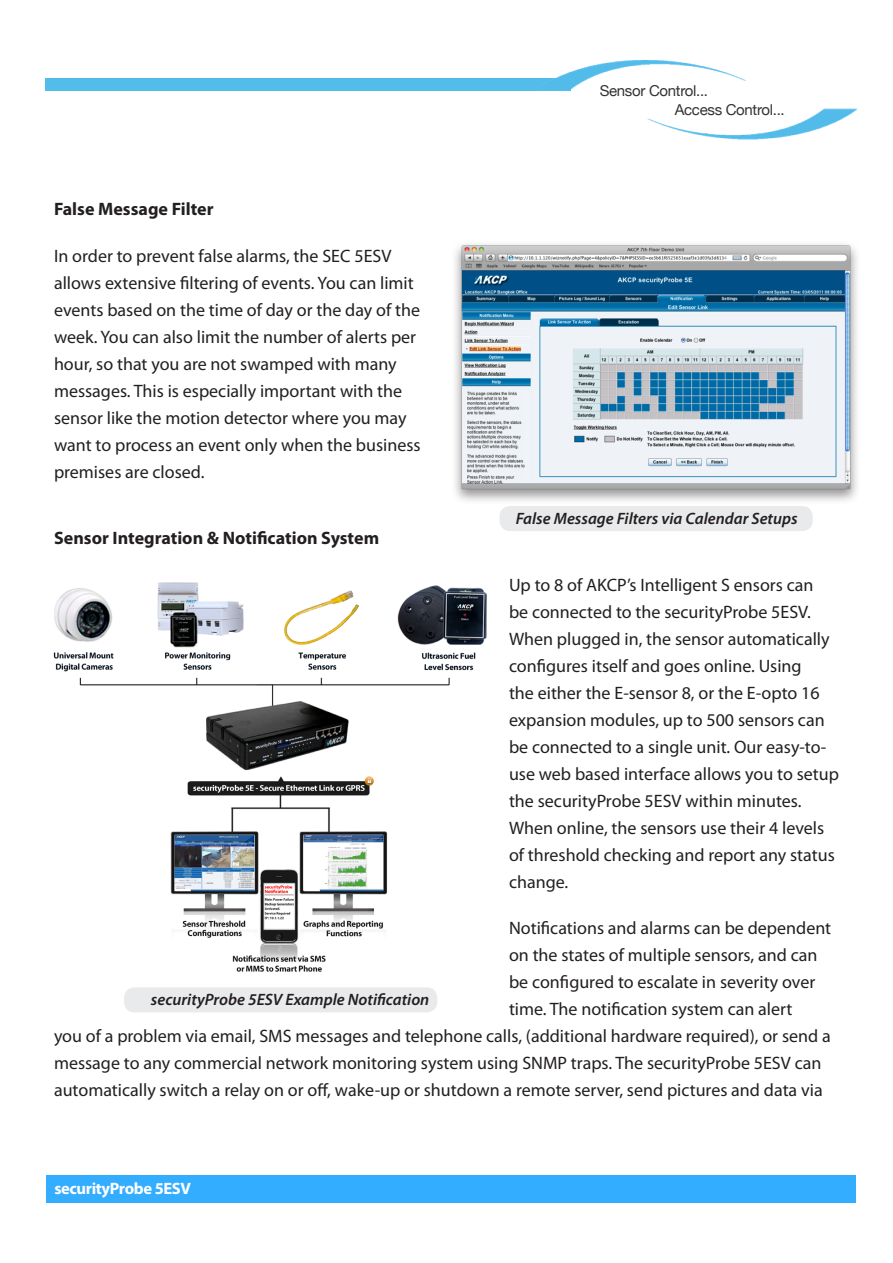
<style>
.page{position:relative;width:893px;height:1263px;background:#fff}
.page>*{position:absolute;margin:0;border:0;box-sizing:border-box;transform-origin:0 0}
.t1{font:18px/27px "Myriad Pro";color:#231f20}
.t2{font:700 18px "Myriad Pro";color:#231f20}
.t3{font:italic 600 16.5px "Myriad Pro";color:#231f20}
.t4{font:700 16.5px "Myriad Pro";letter-spacing:-.025em;color:#fff}
.t5{font:15px/18.8px "Helvetica Neue";letter-spacing:-.02em;color:#333}
</style>
<div class="page">
<div style="left:45px;top:78px;width:526px;height:13px;background:#52bcea"></div>
<div style="left:46px;top:1175px;width:810px;height:27px;background:#33adff"></div>
<img style="left:537px;top:60px;width:321px;height:80px">
<div style="left:596px;top:82px;width:191px;height:36px;background:#fff"></div>
<img style="left:455px;top:244px;width:402px;height:257px">
<img style="left:53px;top:582px;width:434px;height:390px">
<div style="left:124px;top:987px;width:313px;height:25px;background:#e9eaeb;border-radius:10px"></div>
<div style="left:500px;top:506px;width:313px;height:25px;background:#e9eaeb;border-radius:10px"></div>
<p class="t2" style="left:54px;top:198px;width:161px">False Message Filter</p>
<p class="t1" style="left:54px;top:242px;width:339px">In order to prevent false alarms, the SEC 5ESV</p>
<p class="t1" style="left:54px;top:269px;width:361px">allows extensive filtering of events. You can limit</p>
<p class="t1" style="left:54px;top:296px;width:368px">events based on the time of day or the day of the</p>
<p class="t1" style="left:54px;top:323px;width:364px">week. You can also limit the number of alerts per</p>
<p class="t1" style="left:54px;top:350px;width:344px">hour, so that you are not swamped with many</p>
<p class="t1" style="left:54px;top:377px;width:350px">messages. This is especially important with the</p>
<p class="t1" style="left:54px;top:404px;width:354px">sensor like the motion detector where you may</p>
<p class="t1" style="left:54px;top:431px;width:368px">want to process an event only when the business</p>
<p class="t1" style="left:54px;top:458px;width:152px">premises are closed.</p>
<p class="t2" style="left:54px;top:526px;width:327px">Sensor Integration &amp; Notification System</p>
<p class="t5" style="left:675px;top:82px;width:112px;text-indent:-75px">Sensor Control...<br>Access Control...</p>
<p class="t3" style="left:516px;top:508px;width:283px">False Message Filters via Calendar Setups</p>
<p class="t1" style="left:509px;top:571px;width:331px">Up to 8 of AKCP’s Intelligent S ensors can<br>be connected to the securityProbe 5ESV.<br>When plugged in, the sensor automatically configures itself and goes online. Using<br>the either the E-sensor 8, or the E-opto 16 expansion modules, up to 500 sensors can be connected to a single unit. Our easy-to&shy;use web based interface allows you to setup the securityProbe 5ESV within minutes.<br>When online, the sensors use their 4 levels of threshold checking and report any status change.</p>
<p class="t1" style="left:509px;top:914px;width:324px">Notifications and alarms can be dependent on the states of multiple sensors, and can be configured to escalate in severity over time. The notification system can alert</p>
<p class="t1" style="left:54px;top:1022px;width:778px">you of a problem via email, SMS messages and telephone calls, (additional hardware required), or send a message to any commercial network monitoring system using SNMP traps. The securityProbe 5ESV can automatically switch a relay on or off, wake-up or shutdown a remote server, send pictures and data via</p>
<p class="t3" style="left:151px;top:989px;width:280px">securityProbe 5ESV Example Notification</p>
<p class="t4" style="left:54px;top:1177px;width:138px">securityProbe 5ESV</p>
</div>
